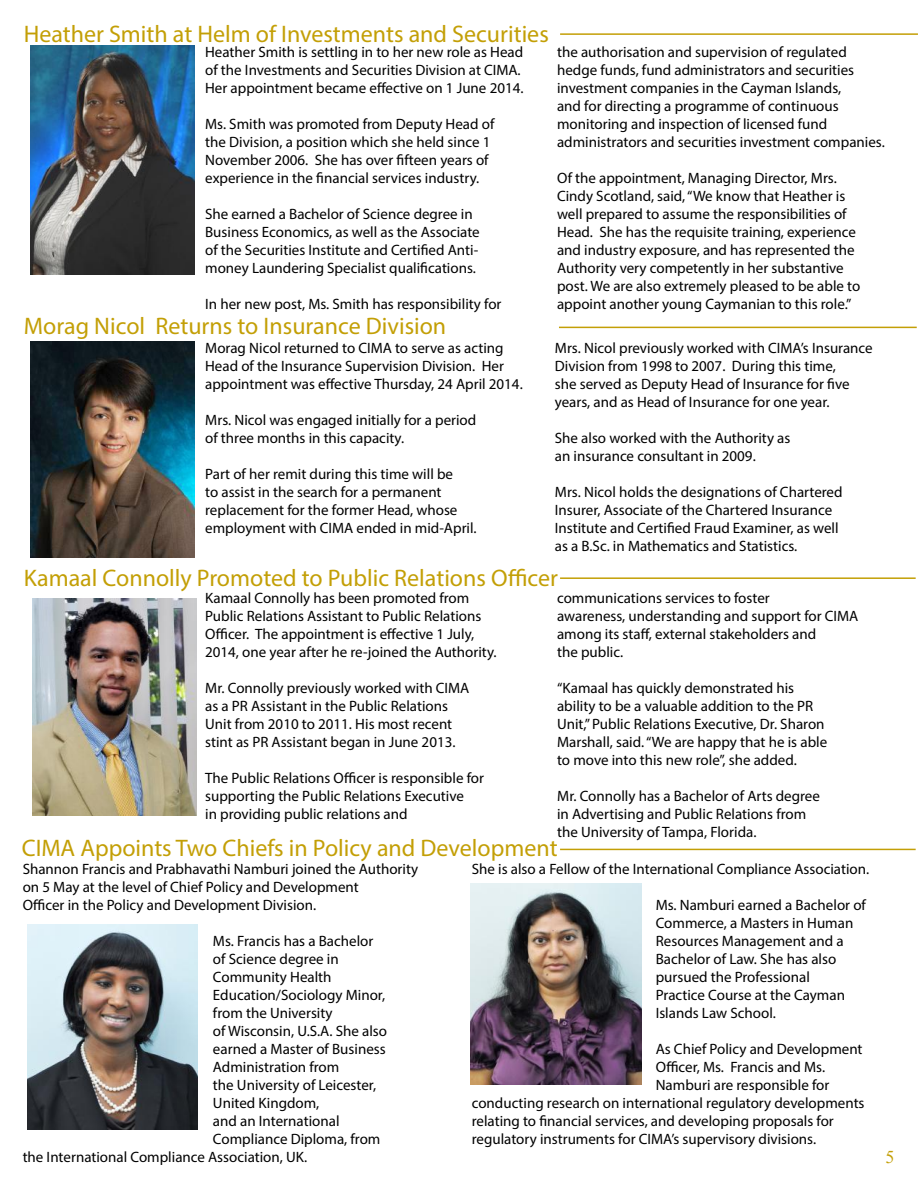
<style>
.page{position:relative;width:918px;height:1188px;background:#fff}
.page>*{position:absolute;margin:0;border:0;box-sizing:border-box;transform-origin:0 0}
.t1{font:24px "Myriad Pro";color:#c39f06}
.t2{font:18px "Times New Roman";color:#c39f06}
.t3{font:15px/18px "Myriad Pro";color:#000}
</style>
<div class="page">
<hr style="left:560px;top:33px;width:358px;height:2px;background:#c39f06">
<img style="left:32px;top:598px;width:165px;height:218px">
<hr style="left:559px;top:327px;width:358px;height:1px;background:#c39f06">
<hr style="left:560px;top:577px;width:356px;height:2px;background:#c39f06">
<img style="left:30px;top:341px;width:164px;height:216px">
<img style="left:30px;top:46px;width:164px;height:229px">
<hr style="left:560px;top:849px;width:356px;height:1px;background:#c39f06">
<img style="left:27px;top:924px;width:171px;height:206px">
<img style="left:471px;top:883px;width:171px;height:201px">
<h1 class="t1" style="left:24px;top:19px;width:527px">Heather Smith at Helm of Investments and Securities</h1>
<p class="t3" style="left:205px;top:43px;width:320px">Heather Smith is settling in to her new role as Head of the Investments and Securities Division at CIMA.<br>Her appointment became effective on 1 June 2014.</p>
<p class="t3" style="left:205px;top:115px;width:291px">Ms. Smith was promoted from Deputy Head of the Division, a position which she held since 1<br>November 2006. She has over fifteen years of experience in the financial services industry.</p>
<p class="t3" style="left:205px;top:205px;width:276px">She earned a Bachelor of Science degree in Business Economics, as well as the Associate of the Securities Institute and Certified Anti&shy;money Laundering Specialist qualifications.</p>
<p class="t3" style="left:205px;top:295px;width:298px">In her new post, Ms. Smith has responsibility for</p>
<h1 class="t1" style="left:24px;top:311px;width:424px">Morag Nicol Returns to Insurance Division</h1>
<p class="t3" style="left:557px;top:43px;width:329px">the authorisation and supervision of regulated hedge funds, fund administrators and securities investment companies in the Cayman Islands,<br>and for directing a programme of continuous monitoring and inspection of licensed fund administrators and securities investment companies.</p>
<p class="t3" style="left:557px;top:169px;width:305px">Of the appointment, Managing Director, Mrs.<br>Cindy Scotland, said, “We know that Heather is well prepared to assume the responsibilities of Head. She has the requisite training, experience and industry exposure, and has represented the Authority very competently in her substantive post. We are also extremely pleased to be able to appoint another young Caymanian to this role.”</p>
<p class="t3" style="left:205px;top:338px;width:319px">Morag Nicol returned to CIMA to serve as acting<br>Head of the Insurance Supervision Division. Her appointment was effective Thursday, 24 April 2014.</p>
<p class="t3" style="left:205px;top:410px;width:273px">Mrs. Nicol was engaged initially for a period of three months in this capacity.</p>
<p class="t3" style="left:205px;top:464px;width:273px">Part of her remit during this time will be<br>to assist in the search for a permanent replacement for the former Head, whose employment with CIMA ended in mid-April.</p>
<p class="t3" style="left:555px;top:338px;width:319px">Mrs. Nicol previously worked with CIMA’s Insurance Division from 1998 to 2007. During this time,<br>she served as Deputy Head of Insurance for five years, and as Head of Insurance for one year.</p>
<p class="t3" style="left:555px;top:428px;width:237px">She also worked with the Authority as an insurance consultant in 2009.</p>
<p class="t3" style="left:555px;top:482px;width:289px">Mrs. Nicol holds the designations of Chartered Insurer, Associate of the Chartered Insurance Institute and Certified Fraud Examiner, as well as a B.Sc. in Mathematics and Statistics.</p>
<h1 class="t1" style="left:24px;top:563px;width:536px">Kamaal Connolly Promoted to Public Relations Officer</h1>
<p class="t3" style="left:205px;top:589px;width:293px">Kamaal Connolly has been promoted from Public Relations Assistant to Public Relations Officer. The appointment is effective 1 July, 2014, one year after he re-joined the Authority.</p>
<p class="t3" style="left:205px;top:679px;width:266px">Mr. Connolly previously worked with CIMA as a PR Assistant in the Public Relations Unit from 2010 to 2011. His most recent stint as PR Assistant began in June 2013.</p>
<p class="t3" style="left:205px;top:769px;width:280px">The Public Relations Officer is responsible for supporting the Public Relations Executive<br>in providing public relations and</p>
<p class="t3" style="left:557px;top:589px;width:303px">communications services to foster<br>awareness, understanding and support for CIMA among its staff, external stakeholders and<br>the public.</p>
<p class="t3" style="left:557px;top:679px;width:272px">“Kamaal has quickly demonstrated his ability to be a valuable addition to the PR Unit,” Public Relations Executive, Dr. Sharon Marshall, said. “We are happy that he is able to move into this new role”, she added.</p>
<p class="t3" style="left:557px;top:787px;width:264px">Mr. Connolly has a Bachelor of Arts degree in Advertising and Public Relations from the University of Tampa, Florida.</p>
<h1 class="t1" style="left:22px;top:833px;width:537px">CIMA Appoints Two Chiefs in Policy and Development</h1>
<p class="t3" style="left:23px;top:860px;width:397px">Shannon Francis and Prabhavathi Namburi joined the Authority on 5 May at the level of Chief Policy and Development<br>Officer in the Policy and Development Division.</p>
<p class="t3" style="left:213px;top:932px;width:162px">Ms. Francis has a Bachelor</p>
<p class="t3" style="left:213px;top:950px;width:127px">of Science degree in</p>
<p class="t3" style="left:213px;top:968px;width:120px">Community Health</p>
<p class="t3" style="left:213px;top:986px;width:174px">Education/Sociology Minor,</p>
<p class="t3" style="left:213px;top:1004px;width:121px">from the University</p>
<p class="t3" style="left:213px;top:1022px;width:176px">of Wisconsin, U.S.A. She also</p>
<p class="t3" style="left:213px;top:1040px;width:174px">earned a Master of Business</p>
<p class="t3" style="left:213px;top:1058px;width:128px">Administration from</p>
<p class="t3" style="left:213px;top:1076px;width:165px">the University of Leicester,</p>
<p class="t3" style="left:213px;top:1094px;width:108px">United Kingdom,</p>
<p class="t3" style="left:213px;top:1112px;width:128px">and an International</p>
<p class="t3" style="left:213px;top:1130px;width:169px">Compliance Diploma, from</p>
<p class="t3" style="left:23px;top:1148px;width:286px">the International Compliance Association, UK.</p>
<p class="t3" style="left:472px;top:860px;width:399px">She is also a Fellow of the International Compliance Association.</p>
<p class="t3" style="left:656px;top:896px;width:212px">Ms. Namburi earned a Bachelor of<br>Commerce, a Masters in Human<br>Resources Management and a<br>Bachelor of Law. She has also pursued the Professional<br>Practice Course at the Cayman<br>Islands Law School.</p>
<p class="t3" style="left:656px;top:1040px;width:208px">As Chief Policy and Development</p>
<p class="t3" style="left:656px;top:1058px;width:171px">Officer, Ms. Francis and Ms.</p>
<p class="t3" style="left:656px;top:1076px;width:175px">Namburi are responsible for</p>
<p class="t3" style="left:472px;top:1094px;width:394px">conducting research on international regulatory developments</p>
<p class="t3" style="left:472px;top:1112px;width:364px">relating to financial services, and developing proposals for</p>
<p class="t3" style="left:472px;top:1130px;width:346px">regulatory instruments for CIMA’s supervisory divisions.</p>
<p class="t2" style="left:886px;top:1144px;width:10px">5</p>
</div>
